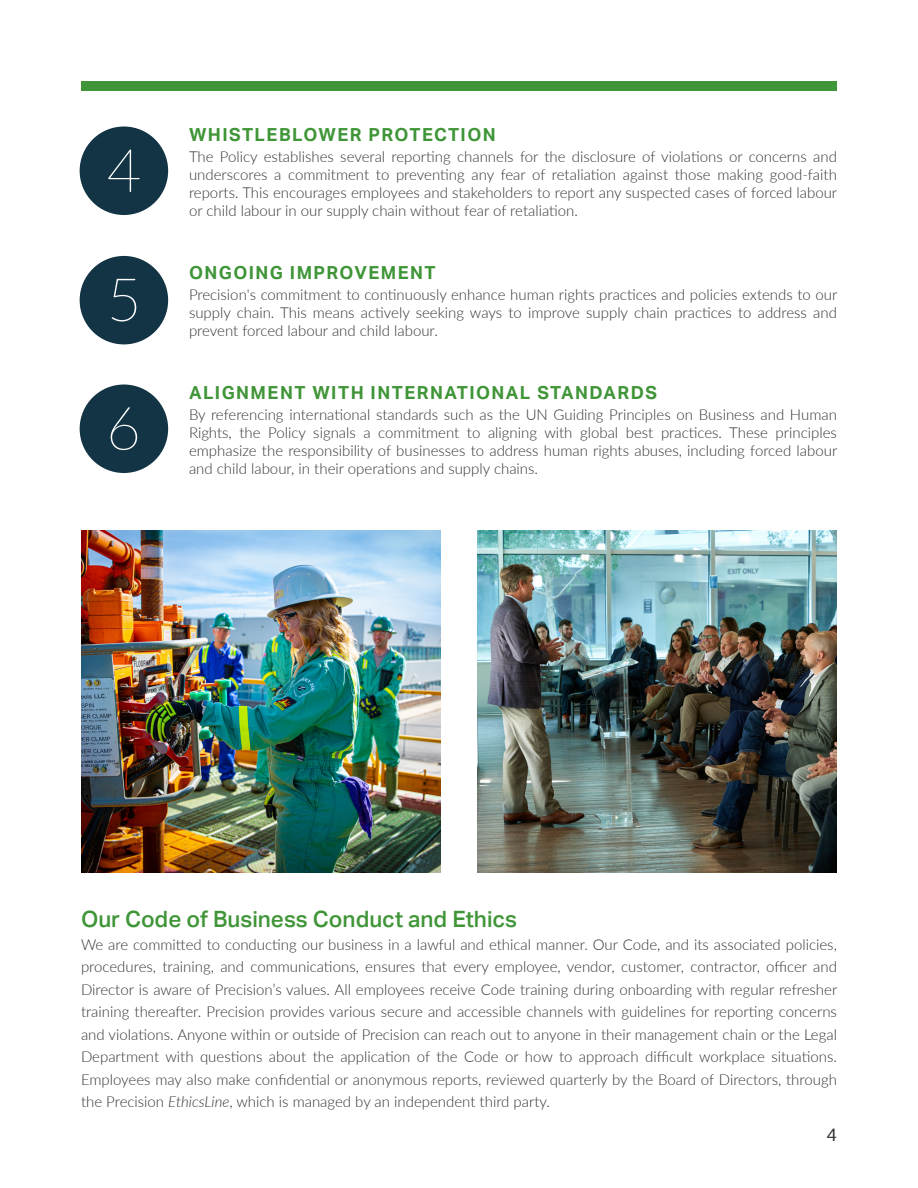
<style>
.page{position:relative;width:918px;height:1188px;background:#fff}
.page>*{position:absolute;margin:0;border:0;box-sizing:border-box;transform-origin:0 0}
._15pt_Size_Align_Left{font:500 22.5px "Aktiv Grotesk";color:#3f9537}
._10pt_Size_Align_Left_Justify{font:700 18px "Aktiv Grotesk";letter-spacing:.08em;color:#3f9537}
.t1{font:18px "Aktiv Grotesk";color:#323332}
._10pt_Size_Align_Left_Justify-2{font:300 15px/18px "Lato";color:#323332;text-align:justify}
.s1{font-style:italic}
</style>
<div class="page">
<img style="left:81px;top:530px;width:360px;height:342px">
<img style="left:477px;top:530px;width:360px;height:342px">
<div style="left:81px;top:81px;width:756px;height:9px;background:#3f9537"></div>
<div style="left:80px;top:256px;width:88px;height:88px;background:#123444;border-radius:50%"></div>
<div style="left:80px;top:385px;width:88px;height:88px;background:#123444;border-radius:50%"></div>
<svg style="left:112px;top:279px;width:24px;height:43px"></svg>
<svg style="left:111px;top:407px;width:26px;height:43px"></svg>
<div style="left:80px;top:127px;width:88px;height:88px;background:#123444;border-radius:50%"></div>
<svg style="left:108px;top:150px;width:32px;height:42px"></svg>
<p class="_10pt_Size_Align_Left_Justify" style="left:189px;top:124px;width:308px">WHISTLEBLOWER PROTECTION</p>
<p class="_10pt_Size_Align_Left_Justify-2" style="left:189px;top:147px;width:650px">The Policy establishes several reporting channels for the disclosure of violations or concerns and underscores a commitment to preventing any fear of retaliation against those making good-faith reports. This encourages employees and stakeholders to report any suspected cases of forced labour or child labour in our supply chain without fear of retaliation.</p>
<p class="_10pt_Size_Align_Left_Justify" style="left:189px;top:262px;width:248px">ONGOING IMPROVEMENT</p>
<p class="_10pt_Size_Align_Left_Justify-2" style="left:189px;top:285px;width:650px">Precision's commitment to continuously enhance human rights practices and policies extends to our supply chain. This means actively seeking ways to improve supply chain practices to address and prevent forced labour and child labour.</p>
<p class="_10pt_Size_Align_Left_Justify" style="left:189px;top:382px;width:469px">ALIGNMENT WITH INTERNATIONAL STANDARDS</p>
<p class="_10pt_Size_Align_Left_Justify-2" style="left:189px;top:405px;width:650px">By referencing international standards such as the UN Guiding Principles on Business and Human Rights, the Policy signals a commitment to aligning with global best practices. These principles emphasize the responsibility of businesses to address human rights abuses, including forced labour and child labour, in their operations and supply chains.</p>
<p class="_15pt_Size_Align_Left" style="left:81px;top:906px;width:438px">Our Code of Business Conduct and Ethics</p>
<p class="_10pt_Size_Align_Left_Justify-2" style="left:81px;top:932px;width:758px;line-height:22.5px">We are committed to conducting our business in a lawful and ethical manner. Our Code, and its associated policies, procedures, training, and communications, ensures that every employee, vendor, customer, contractor, officer and Director is aware of Precision’s values. All employees receive Code training during onboarding with regular refresher training thereafter. Precision provides various secure and accessible channels with guidelines for reporting concerns and violations. Anyone within or outside of Precision can reach out to anyone in their management chain or the Legal Department with questions about the application of the Code or how to approach difficult workplace situations.<br>Employees may also make confidential or anonymous reports, reviewed quarterly by the Board of Directors, through the Precision <span class="s1">EthicsLine</span>, which is managed by an independent third party.</p>
<p class="t1" style="left:826px;top:1125px;width:12px">4</p>
</div>
